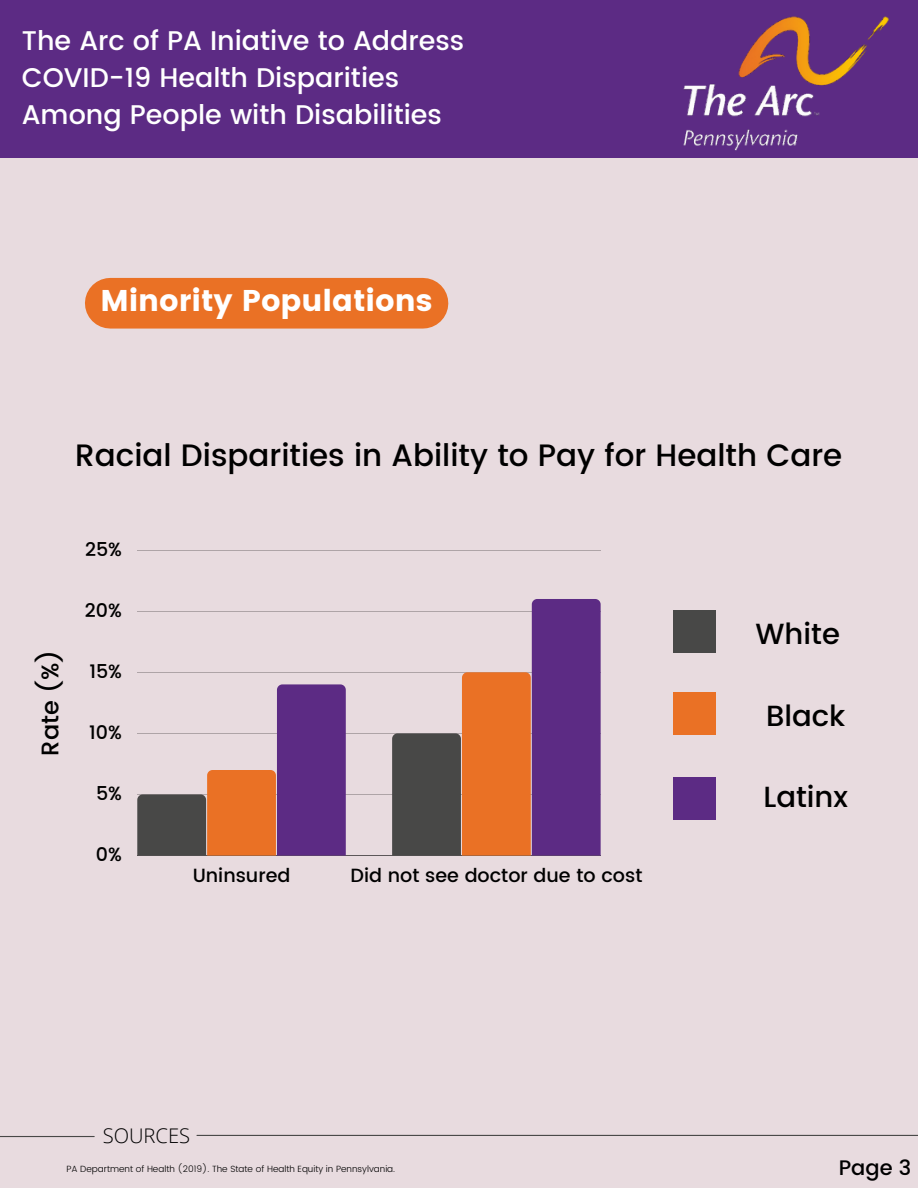
<style>
.page{position:relative;width:918px;height:1188px;background:#e8dbdf}
.page>*{position:absolute;margin:0;border:0;box-sizing:border-box;transform-origin:0 0}
.t1{font:500 30.9px "Poppins";color:#000}
.t2{font:30px "Poppins";color:#fff}
.t3{font:500 29.1px "Poppins";color:#000}
.t4{font:500 27px/37.2px "Poppins";color:#fff}
.t5{font:500 24px "Poppins";color:#000}
.t6{font:500 21px "Poppins";color:#000}
.t7{font:300 20.1px "Open Sans";color:#000}
.t8{font:500 19.05px "Poppins";color:#000}
.t9{font:300 9px "Poppins";color:#000}
</style>
<div class="page">
<div style="left:0;top:0;width:918px;height:158px;background:#5c2b84"></div>
<img style="left:683px;top:16px;width:206px;height:135px">
<hr style="left:197px;top:1135px;width:721px;height:1px;background:#484847">
<hr style="left:0;top:1136px;width:94px;height:1px;background:#484847">
<div style="left:110px;top:278px;width:313px;height:51px;background:#ea7125"></div>
<hr style="left:137px;top:550px;width:464px;height:1px;background:#000">
<hr style="left:137px;top:611px;width:464px;height:1px;background:#000">
<hr style="left:137px;top:672px;width:464px;height:1px;background:#000">
<hr style="left:137px;top:733px;width:464px;height:1px;background:#000">
<hr style="left:137px;top:794px;width:464px;height:1px;background:#000">
<hr style="left:137px;top:855px;width:464px;height:1px;background:#000">
<svg style="left:137px;top:684px;width:209px;height:172px"></svg>
<svg style="left:392px;top:599px;width:209px;height:257px"></svg>
<div style="left:673px;top:610px;width:42px;height:43px;background:#484847"></div>
<div style="left:673px;top:692px;width:42px;height:43px;background:#ea7125"></div>
<div style="left:673px;top:777px;width:42px;height:43px;background:#5c2b84"></div>
<p class="t4" style="left:22px;top:22px;width:444px">The Arc of PA Iniative to Address<br>COVID-19 Health Disparities<br>Among People with Disabilities</p>
<p class="t2" style="left:100px;top:284px;width:334px">Minority Populations</p>
<p class="t1" style="left:75px;top:437px;width:768px">Racial Disparities in Ability to Pay for Health Care</p>
<p class="t8" style="left:85px;top:538px;width:39px">25%</p>
<p class="t5" style="left:36px;top:756px;width:107px;rotate:-90deg">Rate (%)</p>
<p class="t8" style="left:85px;top:599px;width:39px">20%</p>
<p class="t8" style="left:89px;top:660px;width:34px">15%</p>
<p class="t8" style="left:89px;top:721px;width:34px">10%</p>
<p class="t8" style="left:96px;top:782px;width:27px">5%</p>
<p class="t8" style="left:96px;top:843px;width:28px">0%</p>
<p class="t8" style="left:193px;top:864px;width:99px">Uninsured</p>
<p class="t8" style="left:351px;top:864px;width:293px">Did not see doctor due to cost</p>
<p class="t7" style="left:103px;top:1122px;width:89px">SOURCES</p>
<p class="t9" style="left:66px;top:1163px;width:330px">PA Department of Health (2019). The State of Health Equity in Pennsylvania.</p>
<p class="t3" style="left:756px;top:617px;width:86px">White</p>
<p class="t3" style="left:766px;top:699px;width:81px">Black</p>
<p class="t3" style="left:763px;top:780px;width:86px">Latinx</p>
<p class="t6" style="left:839px;top:1156px;width:74px">Page 3</p>
</div>
